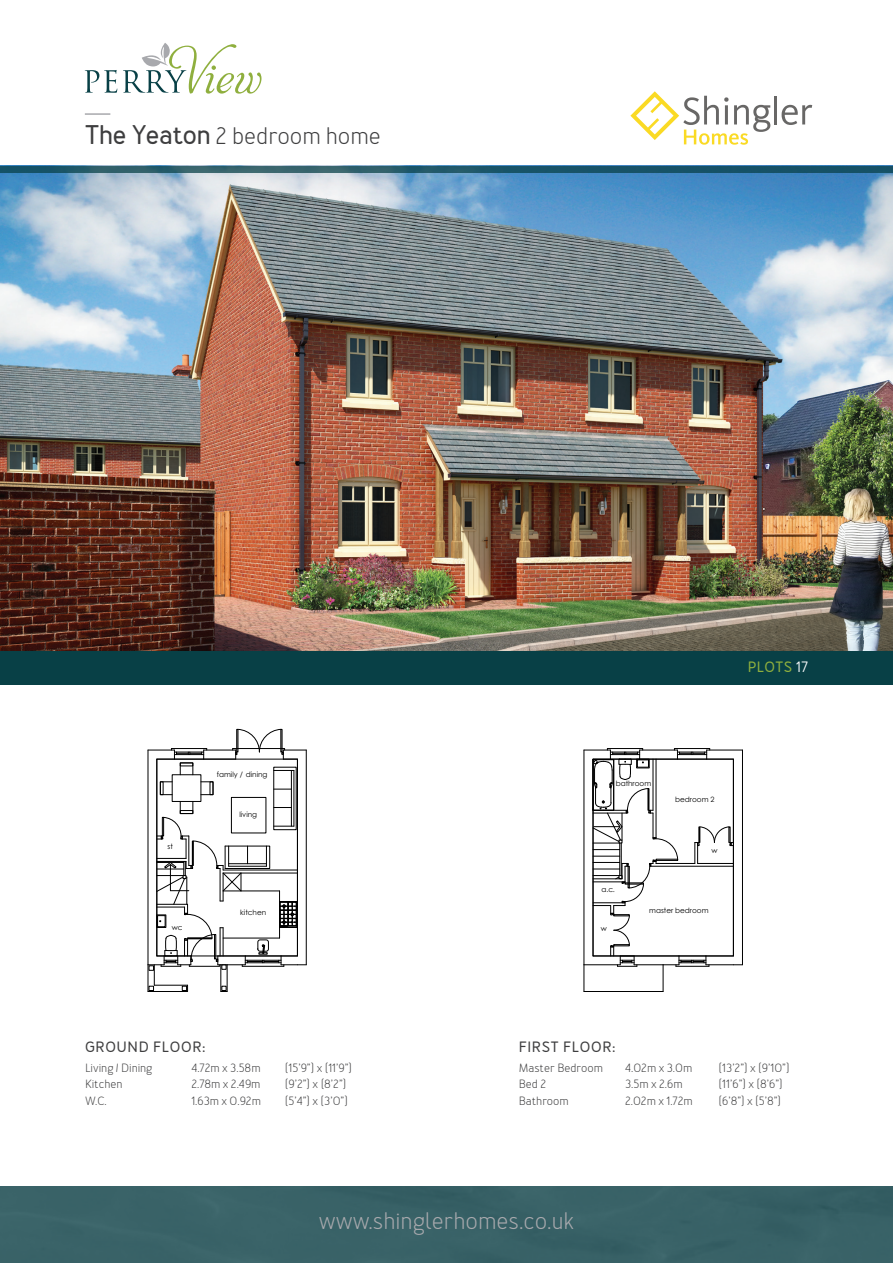
<style>
.page{position:relative;width:893px;height:1263px;background:#fff}
.page>*{position:absolute;margin:0;border:0;box-sizing:border-box;transform-origin:0 0}
.t1{font:24px "Merlo";color:#a8a9ad}
.t2{font:24px "Merlo";color:#3e3e3f}
.t3{font:700 15px "Merlo";letter-spacing:.05em;color:#3e3e3f}
.t4{font:700 15px "Merlo";letter-spacing:.03em;color:#8faf3e}
.t5{font:12px "Merlo";color:#3e3e3f}
.t6{font:7.35px "Century Gothic";color:#000}
.s1{font-weight:700;font-size:27px}
.s2{font-weight:500;color:#fff}
</style>
<div class="page">
<div style="left:0;top:1186px;width:893px;height:77px;background:#396267"></div>
<svg style="left:85px;top:70px;width:32px;height:23px"></svg>
<svg style="left:123px;top:43px;width:138px;height:51px"></svg>
<hr style="left:85px;top:113px;width:25px;height:2px;background:#a8a9ad">
<hr style="left:774px;top:96px;width:3px;height:28px;background:#686766">
<svg style="left:782px;top:105px;width:30px;height:20px"></svg>
<svg style="left:630px;top:91px;width:140px;height:54px"></svg>
<div style="left:0;top:651px;width:893px;height:34px;background:#084046"></div>
<img style="left:0;top:172px;width:893px;height:479px">
<svg style="left:0;top:166px;width:893px;height:6px;background:#215868"></svg>
<hr style="left:204px;top:750px;width:32px;height:1px;background:#000">
<hr style="left:148px;top:750px;width:1px;height:215px;background:#000">
<hr style="left:306px;top:750px;width:1px;height:215px;background:#000">
<svg style="left:232px;top:729px;width:74px;height:31px"></svg>
<svg style="left:148px;top:748px;width:59px;height:18px"></svg>
<div style="left:180px;top:801px;width:13px;height:13px;border:1px solid #000"></div>
<div style="left:180px;top:810px;width:13px;height:4px;border:1px solid #000"></div>
<div style="left:160px;top:781px;width:12px;height:14px;border:1px solid #000"></div>
<div style="left:160px;top:781px;width:3px;height:14px;border:1px solid #000"></div>
<div style="left:201px;top:781px;width:12px;height:14px;border:1px solid #000"></div>
<div style="left:210px;top:781px;width:3px;height:14px;border:1px solid #000"></div>
<div style="left:231px;top:797px;width:35px;height:36px;border:1px solid #000"></div>
<svg style="left:275px;top:807px;width:16px;height:1px"></svg>
<svg style="left:275px;top:789px;width:16px;height:1px"></svg>
<hr style="left:291px;top:770px;width:1px;height:56px;background:#000">
<svg style="left:274px;top:770px;width:20px;height:1px"></svg>
<hr style="left:294px;top:770px;width:1px;height:56px;background:#000">
<svg style="left:148px;top:817px;width:158px;height:175px"></svg>
<div style="left:157px;top:759px;width:141px;height:197px;border:1px solid #000"></div>
<hr style="left:584px;top:991px;width:79px;height:1px;background:#000">
<hr style="left:742px;top:750px;width:1px;height:215px;background:#000">
<svg style="left:584px;top:748px;width:158px;height:243px"></svg>
<div style="left:593px;top:759px;width:141px;height:197px;border:1px solid #000"></div>
<p class="t2" style="left:85px;top:122px;width:297px"><span class="s1">The Yeaton</span> 2 bedroom home</p>
<p class="t4" style="left:748px;top:658px;width:61px">PLOTS <span class="s2">17</span></p>
<p class="t6" style="left:217px;top:770px;width:52px">family / dining</p>
<p class="t6" style="left:239px;top:810px;width:19px">living</p>
<p class="t6" style="left:616px;top:779px;width:37px">bathroom</p>
<p class="t6" style="left:675px;top:795px;width:41px">bedroom 2</p>
<p class="t6" style="left:168px;top:842px;width:7px">st</p>
<p class="t6" style="left:711px;top:846px;width:8px">w</p>
<p class="t6" style="left:601px;top:885px;width:15px">a.c.</p>
<p class="t6" style="left:240px;top:907px;width:28px">kitchen</p>
<p class="t6" style="left:649px;top:906px;width:61px">master bedroom</p>
<p class="t6" style="left:172px;top:922px;width:12px">wc</p>
<p class="t6" style="left:601px;top:924px;width:8px">w</p>
<p class="t3" style="left:85px;top:1038px;width:122px">GROUND FLOOR:</p>
<p class="t5" style="left:85px;top:1060px;width:69px">Living / Dining</p>
<p class="t5" style="left:191px;top:1060px;width:71px">4.72m x 3.58m</p>
<p class="t5" style="left:285px;top:1060px;width:69px">(15’9”) x (11’9”)</p>
<p class="t5" style="left:85px;top:1077px;width:39px">Kitchen</p>
<p class="t5" style="left:191px;top:1077px;width:71px">2.78m x 2.49m</p>
<p class="t5" style="left:285px;top:1077px;width:63px">(9’2”) x (8’2”)</p>
<p class="t5" style="left:85px;top:1093px;width:23px">W.C.</p>
<p class="t5" style="left:191px;top:1093px;width:71px">1.63m x 0.92m</p>
<p class="t5" style="left:285px;top:1093px;width:65px">(5’4”) x (3’0”)</p>
<p class="t3" style="left:519px;top:1038px;width:98px">FIRST FLOOR:</p>
<p class="t5" style="left:519px;top:1060px;width:86px">Master Bedroom</p>
<p class="t5" style="left:625px;top:1060px;width:69px">4.02m x 3.0m</p>
<p class="t5" style="left:719px;top:1060px;width:73px">(13’2”) x (9’10”)</p>
<p class="t5" style="left:519px;top:1077px;width:29px">Bed 2</p>
<p class="t5" style="left:625px;top:1077px;width:59px">3.5m x 2.6m</p>
<p class="t5" style="left:719px;top:1077px;width:66px">(11’6”) x (8’6”)</p>
<p class="t5" style="left:519px;top:1093px;width:51px">Bathroom</p>
<p class="t5" style="left:625px;top:1093px;width:69px">2.02m x 1.72m</p>
<p class="t5" style="left:719px;top:1093px;width:64px">(6’8”) x (5’8”)</p>
<p class="t1" style="left:319px;top:1206px;width:257px">www.shinglerhomes.co.uk</p>
</div>
